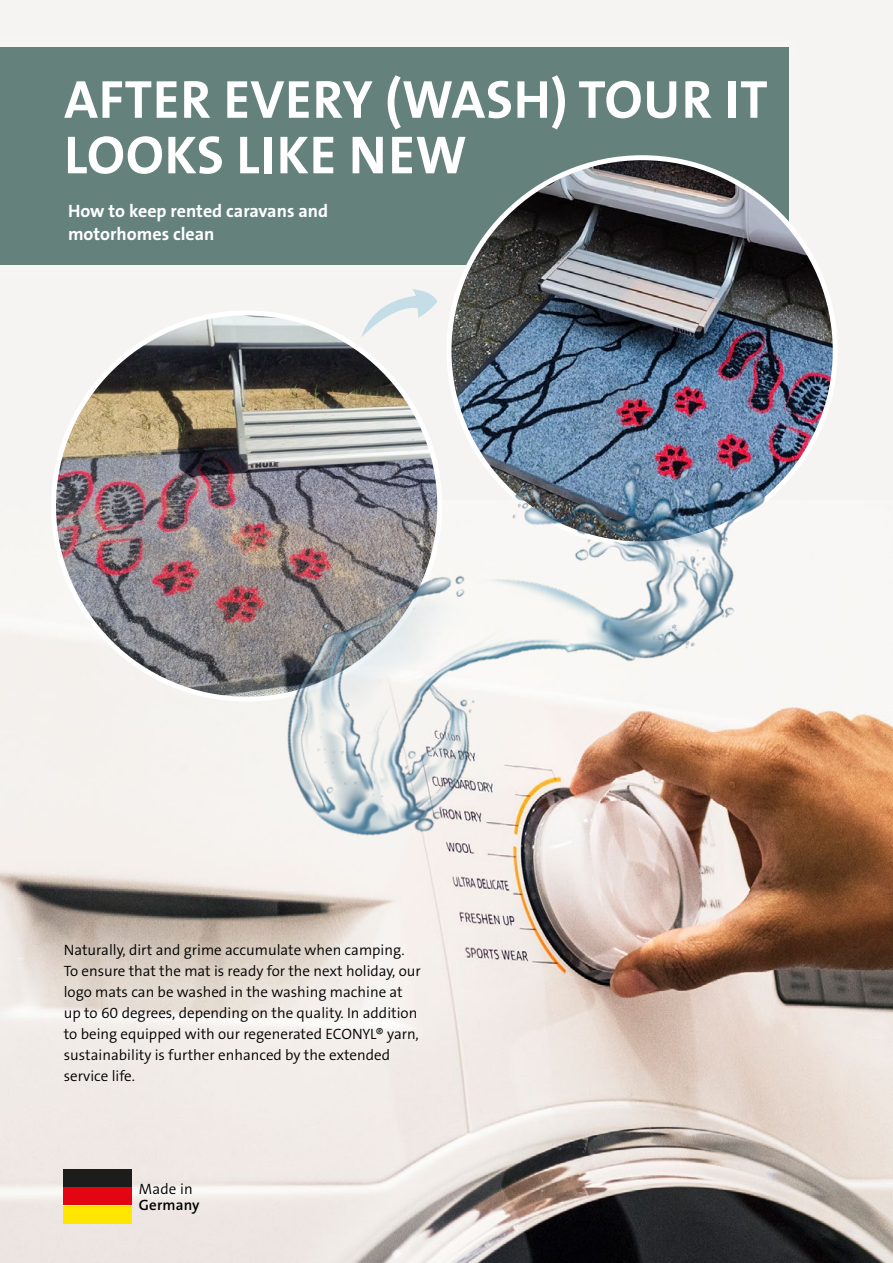
<style>
.page{position:relative;width:893px;height:1263px;background:#f5f4f2}
.page>*{position:absolute;margin:0;border:0;box-sizing:border-box;transform-origin:0 0}
.t1{font:54px/55.5px "The Sans LP7 Bld";letter-spacing:.015em;color:#fff}
.t2{font:700 18px/22.5px "The Sans Os F";color:#fff}
.t3{font:15px/21px "The Sans LP4 Se Lig";color:#000}
.t4{font:15px "The Sans LP6 Se Bld";letter-spacing:.01em;color:#000}
</style>
<div class="page">
<img style="left:0;top:543px;width:893px;height:720px">
<div style="left:0;top:48px;width:788px;height:217px;background:#64817c"></div>
<svg style="left:361px;top:289px;width:76px;height:48px"></svg>
<img style="left:54px;top:313px;width:386px;height:386px;border-radius:193px">
<img style="left:449px;top:158px;width:386px;height:386px;border-radius:193px">
<div style="left:64px;top:1206px;width:68px;height:17px;background:#ffe600"></div>
<div style="left:64px;top:1188px;width:68px;height:17px;background:#e30512"></div>
<div style="left:64px;top:1169px;width:68px;height:17px;background:#1c1c1c"></div>
<img style="left:181px;top:370px;width:664px;height:558px">
<h1 class="t1" style="left:64px;top:72px;width:705px">AFTER EVERY (WASH) TOUR IT<br>LOOKS LIKE NEW</h1>
<p class="t2" style="left:68px;top:200px;width:262px">How to keep rented caravans and motorhomes clean</p>
<p class="t3" style="left:64px;top:940px;width:359px">Naturally, dirt and grime accumulate when camping.<br>To ensure that the mat is ready for the next holiday, our logo mats can be washed in the washing machine at up to 60 degrees, depending on the quality. In addition to being equipped with our regenerated ECONYL® yarn, sustainability is further enhanced by the extended service life.</p>
<p class="t3" style="left:139px;top:1178px;width:55px">Made in</p>
<p class="t4" style="left:139px;top:1195px;width:62px">Germany</p>
</div>
